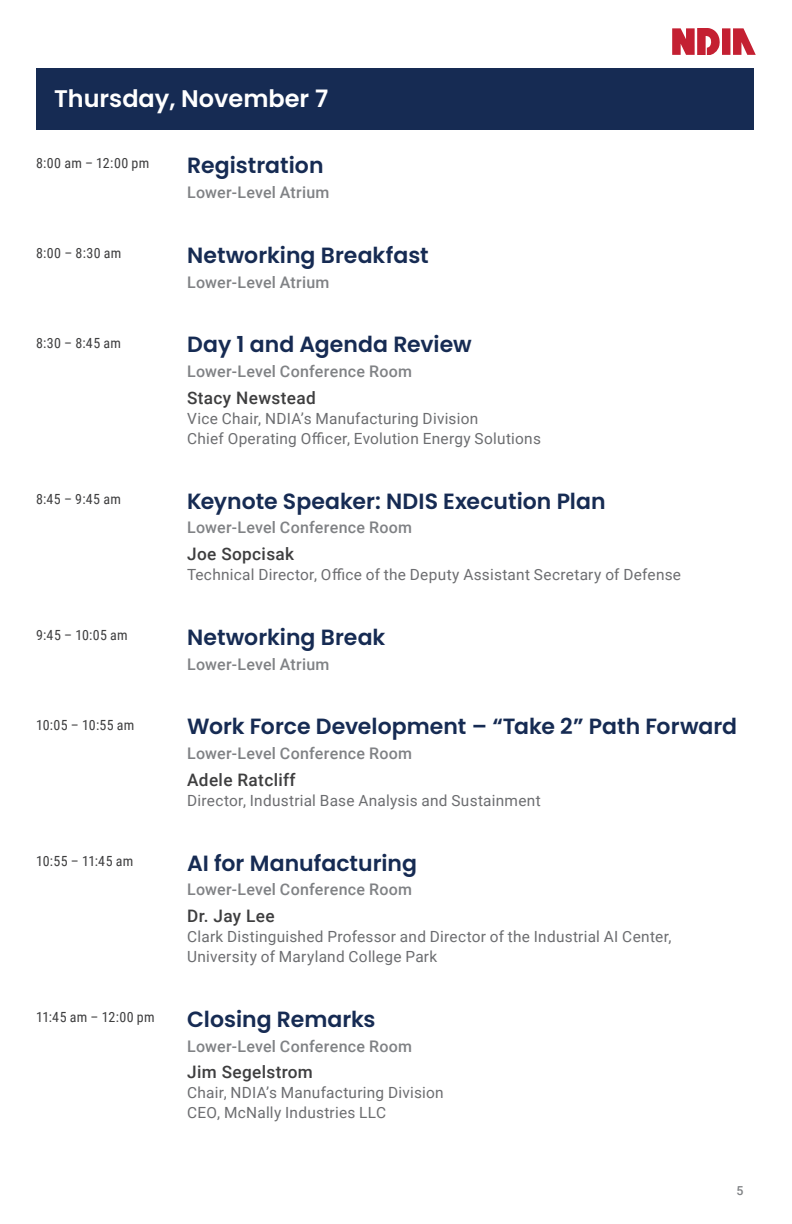
<style>
.page{position:relative;width:792px;height:1224px;background:#fff}
.page>*{position:absolute;margin:0;border:0;box-sizing:border-box;transform-origin:0 0}
.Agenda-_Day{font:600 24px "Poppins";color:#fff}
.Event_Title{font:600 22px "Poppins";color:#162b53}
.Name{font:500 17.2px "Roboto";letter-spacing:.02em;color:#3e3e3f}
.Location{font:500 16px "Roboto";letter-spacing:.015em;color:#808285}
.t1{font:15.4px/20px "Roboto";letter-spacing:.015em;color:#6c6d70}
.Time{font:14px "Roboto Condensed";letter-spacing:.02em;color:#3e3e3f}
.t2{font:500 12.4px "Roboto";color:#808285}
</style>
<div class="page">
<div style="left:722px;top:28px;width:8px;height:27px;background:#c42032"></div>
<svg style="left:733px;top:28px;width:23px;height:27px"></svg>
<svg style="left:672px;top:28px;width:48px;height:27px"></svg>
<div style="left:36px;top:68px;width:718px;height:61px;background:#162b53"></div>
<p class="Agenda-_Day" style="left:54px;top:85px;width:276px">Thursday, November 7</p>
<p class="Time" style="left:36px;top:154px;width:115px">8:00 am – 12:00 pm</p>
<p class="Event_Title" style="left:187px;top:153px;width:138px">Registration</p>
<p class="Location" style="left:187px;top:181px;width:144px">Lower-Level Atrium</p>
<p class="Time" style="left:36px;top:243px;width:87px">8:00 – 8:30 am</p>
<p class="Event_Title" style="left:187px;top:242px;width:243px">Networking Breakfast</p>
<p class="Location" style="left:187px;top:271px;width:144px">Lower-Level Atrium</p>
<p class="Time" style="left:36px;top:333px;width:87px">8:30 – 8:45 am</p>
<p class="Event_Title" style="left:187px;top:332px;width:286px">Day 1 and Agenda Review</p>
<p class="Location" style="left:187px;top:360px;width:226px">Lower-Level Conference Room</p>
<p class="Name" style="left:187px;top:386px;width:130px">Stacy Newstead</p>
<p class="t1" style="left:187px;top:408px;width:355px">Vice Chair, NDIA’s Manufacturing Division<br>Chief Operating Officer, Evolution Energy Solutions</p>
<p class="Time" style="left:36px;top:489px;width:86px">8:45 – 9:45 am</p>
<p class="Event_Title" style="left:187px;top:488px;width:420px">Keynote Speaker: NDIS Execution Plan</p>
<p class="Location" style="left:187px;top:517px;width:226px">Lower-Level Conference Room</p>
<p class="Name" style="left:187px;top:542px;width:109px">Joe Sopcisak</p>
<p class="t1" style="left:187px;top:564px;width:495px">Technical Director, Office of the Deputy Assistant Secretary of Defense</p>
<p class="Time" style="left:36px;top:625px;width:93px">9:45 – 10:05 am</p>
<p class="Event_Title" style="left:187px;top:624px;width:200px">Networking Break</p>
<p class="Location" style="left:187px;top:653px;width:144px">Lower-Level Atrium</p>
<p class="Time" style="left:36px;top:715px;width:100px">10:05 – 10:55 am</p>
<p class="Event_Title" style="left:187px;top:714px;width:551px">Work Force Development – “Take 2” Path Forward</p>
<p class="Location" style="left:187px;top:742px;width:226px">Lower-Level Conference Room</p>
<p class="Name" style="left:187px;top:768px;width:110px">Adele Ratcliff</p>
<p class="t1" style="left:187px;top:790px;width:355px">Director, Industrial Base Analysis and Sustainment</p>
<p class="Time" style="left:36px;top:851px;width:99px">10:55 – 11:45 am</p>
<p class="Event_Title" style="left:187px;top:850px;width:231px">AI for Manufacturing</p>
<p class="Location" style="left:187px;top:879px;width:226px">Lower-Level Conference Room</p>
<p class="Name" style="left:187px;top:904px;width:89px">Dr. Jay Lee</p>
<p class="t1" style="left:187px;top:926px;width:486px">Clark Distinguished Professor and Director of the Industrial AI Center,<br>University of Maryland College Park</p>
<p class="Time" style="left:36px;top:1007px;width:120px">11:45 am – 12:00 pm</p>
<p class="Event_Title" style="left:187px;top:1006px;width:190px">Closing Remarks</p>
<p class="Location" style="left:187px;top:1035px;width:226px">Lower-Level Conference Room</p>
<p class="Name" style="left:187px;top:1060px;width:127px">Jim Segelstrom</p>
<p class="t1" style="left:187px;top:1082px;width:258px">Chair, NDIA’s Manufacturing Division<br>CEO, McNally Industries LLC</p>
<p class="t2" style="left:737px;top:1182px;width:9px">5</p>
</div>
